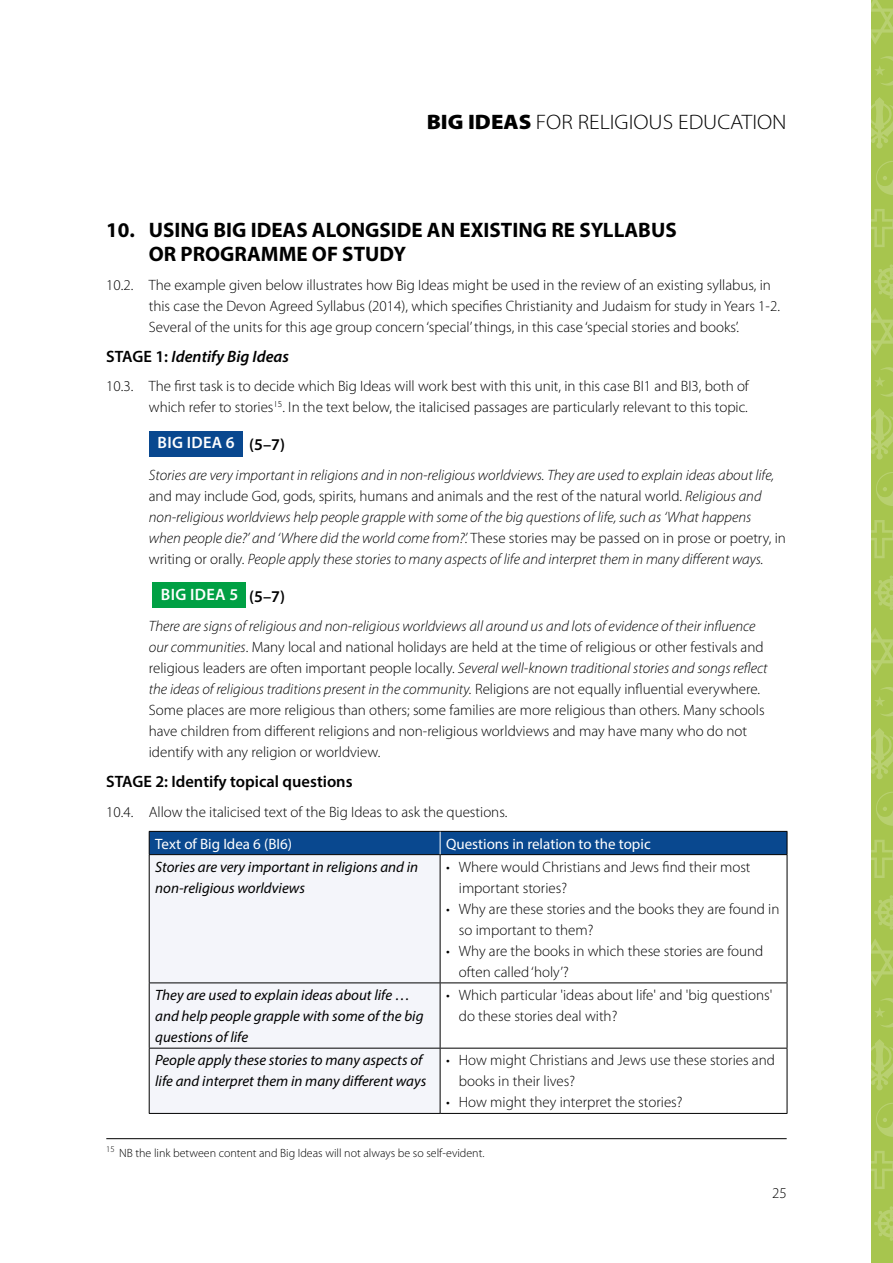
<style>
.page{position:relative;width:893px;height:1263px;background:#fff}
.page>*{position:absolute;margin:0;border:0;box-sizing:border-box;transform-origin:0 0}
.t1{font:700 21px/24px "Myriad Pro";color:#000}
.t2{font:300 21px "Myriad Pro";color:#000;scale:1.08 1}
.t3{font:600 16.5px "Myriad Pro";color:#000}
.t4{font:italic 600 16.5px "Myriad Pro";color:#000}
.t5{font:600 16.5px "Myriad Pro";letter-spacing:.02em;color:#fff}
.t6{font:300 15px/21px "Myriad Pro";color:#000}
.t7{font:italic 300 15px/21px "Myriad Pro";color:#000}
.t8{font:italic 15px/21px "Myriad Pro";color:#000}
.t9{font:15px "Myriad Pro";color:#fff}
.t10{font:300 12px "Myriad Pro";color:#000}
.s1{font-weight:900}
.s2{font-style:normal}
.s3{color:#000}
.s4{font-style:italic}
</style>
<div class="page">
<div style="left:149px;top:431px;width:93px;height:25px;background:#09488f"></div>
<div style="left:152px;top:582px;width:94px;height:26px;background:#00a044"></div>
<div style="left:150px;top:855px;width:290px;height:258px;background:#f4f5fa"></div>
<hr style="left:149px;top:855px;width:1px;height:127px;background:#000">
<hr style="left:440px;top:855px;width:1px;height:127px;background:#000">
<hr style="left:787px;top:855px;width:1px;height:127px;background:#000">
<hr style="left:149px;top:982px;width:291px;height:1px;background:#000">
<hr style="left:149px;top:983px;width:1px;height:65px;background:#000">
<hr style="left:440px;top:982px;width:347px;height:1px;background:#000">
<hr style="left:440px;top:983px;width:1px;height:65px;background:#000">
<hr style="left:787px;top:983px;width:1px;height:65px;background:#000">
<hr style="left:149px;top:1048px;width:291px;height:1px;background:#000">
<hr style="left:149px;top:1048px;width:1px;height:65px;background:#000">
<hr style="left:440px;top:1048px;width:347px;height:1px;background:#000">
<hr style="left:440px;top:1048px;width:1px;height:65px;background:#000">
<hr style="left:787px;top:1048px;width:1px;height:65px;background:#000">
<hr style="left:149px;top:1113px;width:291px;height:1px;background:#000">
<hr style="left:440px;top:1113px;width:347px;height:1px;background:#000">
<svg style="left:149px;top:831px;width:639px;height:24px;background:#0a4384"></svg>
<hr style="left:106px;top:1138px;width:681px;height:1px;background:#000">
<div style="left:872px;top:0;width:21px;height:1263px;background:#a7c54e"></div>
<svg style="left:875px;top:56px;width:18px;height:30px"></svg>
<svg style="left:875px;top:687px;width:18px;height:29px"></svg>
<svg style="left:875px;top:367px;width:18px;height:30px"></svg>
<svg style="left:875px;top:998px;width:18px;height:29px"></svg>
<svg style="left:872px;top:97px;width:21px;height:52px"></svg>
<svg style="left:872px;top:728px;width:21px;height:51px"></svg>
<svg style="left:872px;top:408px;width:21px;height:52px"></svg>
<svg style="left:872px;top:1039px;width:21px;height:51px"></svg>
<svg style="left:872px;top:0;width:21px;height:44px"></svg>
<svg style="left:872px;top:628px;width:21px;height:47px"></svg>
<svg style="left:872px;top:308px;width:21px;height:47px"></svg>
<svg style="left:872px;top:939px;width:21px;height:47px"></svg>
<svg style="left:876px;top:161px;width:17px;height:34px"></svg>
<svg style="left:876px;top:791px;width:17px;height:35px"></svg>
<svg style="left:876px;top:472px;width:17px;height:34px"></svg>
<svg style="left:876px;top:1103px;width:17px;height:34px"></svg>
<svg style="left:872px;top:209px;width:21px;height:38px"></svg>
<svg style="left:872px;top:840px;width:21px;height:38px"></svg>
<svg style="left:872px;top:520px;width:21px;height:38px"></svg>
<svg style="left:872px;top:1151px;width:21px;height:38px"></svg>
<svg style="left:874px;top:264px;width:19px;height:35px"></svg>
<svg style="left:874px;top:895px;width:19px;height:35px"></svg>
<svg style="left:874px;top:575px;width:19px;height:35px"></svg>
<svg style="left:874px;top:1206px;width:19px;height:35px"></svg>
<h1 class="t2" style="left:427px;top:110px;width:335px"><span class="s1">BIG IDEAS</span> FOR RELIGIOUS EDUCATION</h1>
<h1 class="t1" style="left:149px;top:217px;width:529px;text-indent:-43px">10. USING BIG IDEAS ALONGSIDE AN EXISTING RE SYLLABUS<br>OR PROGRAMME OF STUDY</h1>
<p class="t6" style="left:149px;top:275px;width:633px;text-indent:-43px">10.2. The example given below illustrates how Big Ideas might be used in the review of an existing syllabus, in this case the Devon Agreed Syllabus (2014), which specifies Christianity and Judaism for study in Years 1-2.<br>Several of the units for this age group concern ‘special’ things, in this case ‘special stories and books’.</p>
<p class="t4" style="left:106px;top:346px;width:184px"><span class="s2">STAGE 1:</span> Identify Big Ideas</p>
<p class="t6" style="left:106px;top:376px;width:644px;text-align:right">10.3. The first task is to decide which Big Ideas will work best with this unit, in this case BI1 and BI3, both of which refer to stories<sup>15</sup>. In the text below, the italicised passages are particularly relevant to this topic.</p>
<p class="t5" style="left:157px;top:432px;width:79px">BIG IDEA 6</p>
<p class="t3" style="left:249px;top:434px;width:37px">(5–7)</p>
<p class="t7" style="left:149px;top:465px;width:639px">Stories are very important in religions and in non-religious worldviews. They are used to explain ideas about life, <span class="s2">and may include God, gods, spirits, humans and animals and the rest of the natural world.</span> Religious and non-religious worldviews help people grapple with some of the big questions of life, such as ‘What happens when people die?’ and ‘Where did the world come from?’. <span class="s2">These stories may be passed on in prose or poetry, in writing or orally.</span> People apply these stories to many aspects of life and interpret them in many different ways.</p>
<p class="t5" style="left:161px;top:584px;width:126px">BIG IDEA 5 <span class="s3">(5–7)</span></p>
<p class="t6" style="left:149px;top:616px;width:620px"><span class="s4">There are signs of religious and non-religious worldviews all around us and lots of evidence of their influence our communities</span>. Many local and national holidays are held at the time of religious or other festivals and religious leaders are often important people locally. <span class="s4">Several well-known traditional stories and songs reflect the ideas of religious traditions present in the community.</span> Religions are not equally influential everywhere.<br>Some places are more religious than others; some families are more religious than others. Many schools have children from different religions and non-religious worldviews and may have many who do not identify with any religion or worldview.</p>
<p class="t3" style="left:106px;top:771px;width:248px">STAGE 2: Identify topical questions</p>
<p class="t6" style="left:106px;top:801px;width:403px">10.4. Allow the italicised text of the Big Ideas to ask the questions.</p>
<p class="t9" style="left:155px;top:834px;width:138px">Text of Big Idea 6 (BI6)</p>
<p class="t9" style="left:446px;top:834px;width:206px">Questions in relation to the topic</p>
<p class="t8" style="left:155px;top:856px;width:265px">Stories are very important in religions and in non-religious worldviews</p>
<p class="t6" style="left:459px;top:857px;width:293px;text-indent:-13px">• Where would Christians and Jews find their most important stories?</p>
<p class="t6" style="left:459px;top:899px;width:322px;text-indent:-13px">• Why are these stories and the books they are found in so important to them?</p>
<p class="t6" style="left:459px;top:941px;width:306px;text-indent:-13px">• Why are the books in which these stories are found often called ‘holy’?</p>
<p class="t8" style="left:155px;top:984px;width:270px">They are used to explain ideas about life … and help people grapple with some of the big questions of life</p>
<p class="t6" style="left:459px;top:985px;width:315px;text-indent:-13px">• Which particular 'ideas about life' and 'big questions' do these stories deal with?</p>
<p class="t8" style="left:155px;top:1050px;width:273px">People apply these stories to many aspects of life and interpret them in many different ways</p>
<p class="t6" style="left:459px;top:1050px;width:318px;text-indent:-13px">• How might Christians and Jews use these stories and books in their lives?</p>
<p class="t6" style="left:446px;top:1092px;width:238px">• How might they interpret the stories?</p>
<p class="t10" style="left:106px;top:1146px;width:380px"><sup>15</sup> NB the link between content and Big Ideas will not always be so self-evident.</p>
<p class="t6" style="left:772px;top:1183px;width:16px">25</p>
</div>
